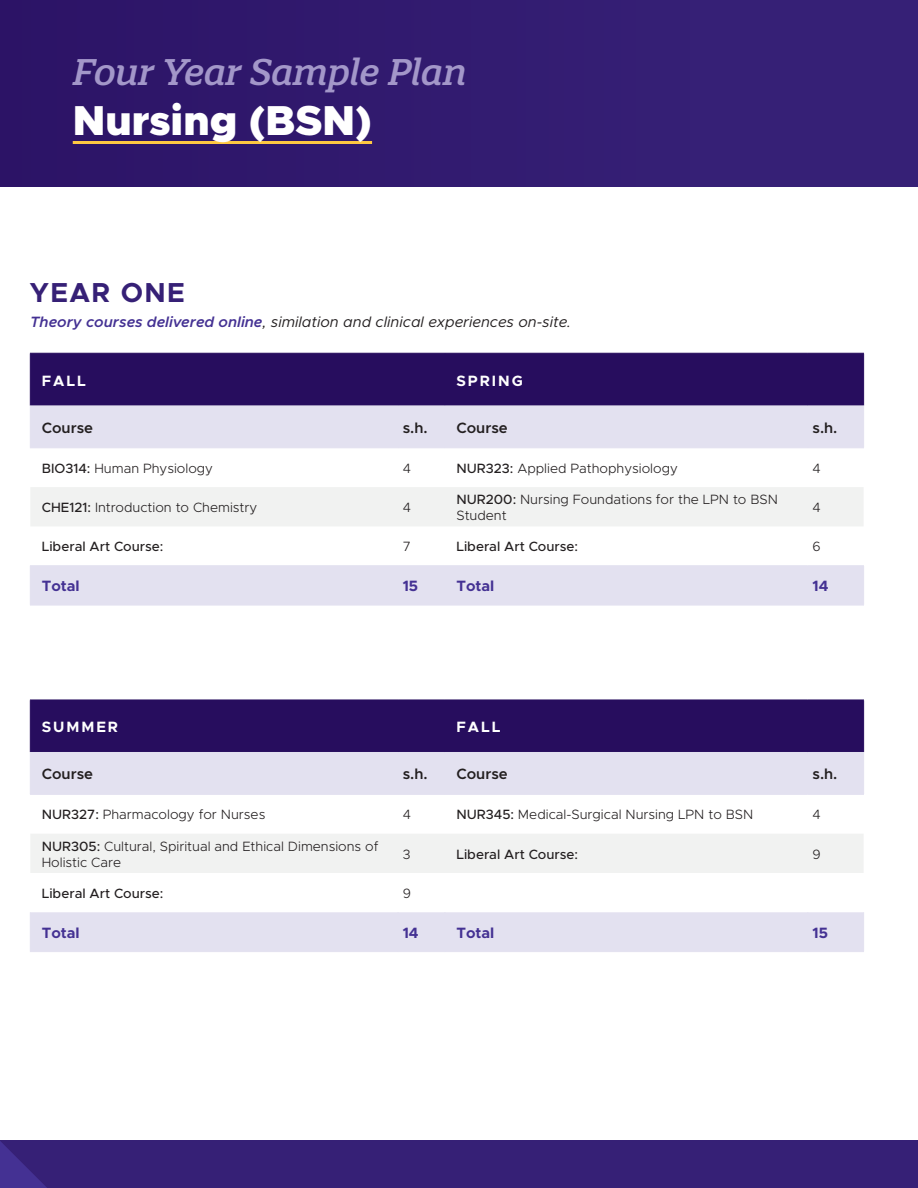
<style>
.page{position:relative;width:918px;height:1188px;background:#fff}
.page>*{position:absolute;margin:0;border:0;box-sizing:border-box;transform-origin:0 0}
.t1{font:900 42px "Metropolis";color:#fff}
.t2{font:italic 500 36px "Quatro Slab";letter-spacing:-.01em;color:#a397c9}
.t3{font:700 27.6px "Metropolis";letter-spacing:.05em;color:#362076}
.t4{font:italic 15px "Metropolis";color:#231f20}
.t5{font:600 15px "Metropolis";color:#231f20}
.t6{font:700 15px "Metropolis";color:#443193}
.t7{font:700 15px "Metropolis";letter-spacing:.13em;color:#fff}
.t8{font:300 13.5px/16.2px "Metropolis";color:#231f20}
.t9{font:500 13.5px "Metropolis";color:#231f20}
.s1{font-weight:600;color:#443193}
.s2{font-weight:500}
</style>
<div class="page">
<div style="left:0;top:0;width:918px;height:187px;background:#362076"></div>
<div style="left:0;top:0;width:696px;height:187px;background:#31196e"></div>
<div style="left:31px;top:354px;width:832px;height:52px;background:#270d5e"></div>
<svg style="left:31px;top:407px;width:832px;height:198px;fill:#e3e1f0"></svg>
<div style="left:31px;top:487px;width:832px;height:39px;background:#f1f2f1"></div>
<hr style="left:30px;top:353px;width:368px;height:1px;background:#270d5e">
<hr style="left:30px;top:354px;width:1px;height:52px;background:#270d5e">
<hr style="left:398px;top:353px;width:47px;height:1px;background:#270d5e">
<hr style="left:445px;top:353px;width:363px;height:1px;background:#270d5e">
<hr style="left:445px;top:354px;width:1px;height:52px;background:#270d5e">
<hr style="left:808px;top:353px;width:56px;height:1px;background:#270d5e">
<hr style="left:863px;top:354px;width:1px;height:52px;background:#270d5e">
<hr style="left:30px;top:565px;width:368px;height:1px;background:#e3e1f0">
<hr style="left:30px;top:566px;width:1px;height:39px;background:#e3e1f0">
<hr style="left:445px;top:565px;width:363px;height:1px;background:#e3e1f0">
<hr style="left:30px;top:605px;width:368px;height:1px;background:#e3e1f0">
<hr style="left:445px;top:605px;width:363px;height:1px;background:#e3e1f0">
<hr style="left:398px;top:565px;width:47px;height:1px;background:#e3e1f0">
<hr style="left:398px;top:566px;width:1px;height:39px;background:#e3e1f0">
<hr style="left:445px;top:566px;width:1px;height:39px;background:#e3e1f0">
<hr style="left:398px;top:605px;width:47px;height:1px;background:#e3e1f0">
<hr style="left:808px;top:565px;width:56px;height:1px;background:#e3e1f0">
<hr style="left:807px;top:566px;width:1px;height:39px;background:#e3e1f0">
<hr style="left:863px;top:566px;width:1px;height:39px;background:#e3e1f0">
<hr style="left:808px;top:605px;width:56px;height:1px;background:#e3e1f0">
<hr style="left:398px;top:406px;width:47px;height:1px;background:#e3e1f0">
<hr style="left:808px;top:406px;width:56px;height:1px;background:#e3e1f0">
<hr style="left:863px;top:406px;width:1px;height:41px;background:#e3e1f0">
<hr style="left:398px;top:447px;width:47px;height:1px;background:#e3e1f0">
<hr style="left:808px;top:447px;width:56px;height:1px;background:#e3e1f0">
<hr style="left:445px;top:406px;width:363px;height:1px;background:#e3e1f0">
<hr style="left:445px;top:406px;width:1px;height:41px;background:#e3e1f0">
<hr style="left:807px;top:406px;width:1px;height:41px;background:#e3e1f0">
<hr style="left:445px;top:447px;width:363px;height:1px;background:#e3e1f0">
<hr style="left:30px;top:406px;width:368px;height:1px;background:#e3e1f0">
<hr style="left:30px;top:406px;width:1px;height:41px;background:#e3e1f0">
<hr style="left:398px;top:406px;width:1px;height:41px;background:#e3e1f0">
<hr style="left:30px;top:447px;width:368px;height:1px;background:#e3e1f0">
<div style="left:31px;top:701px;width:832px;height:51px;background:#270d5e"></div>
<svg style="left:31px;top:753px;width:832px;height:198px;fill:#ebe9f4"></svg>
<div style="left:31px;top:834px;width:832px;height:39px;background:#f1f2f1"></div>
<hr style="left:30px;top:700px;width:368px;height:1px;background:#270d5e">
<hr style="left:30px;top:700px;width:1px;height:52px;background:#270d5e">
<hr style="left:398px;top:700px;width:47px;height:1px;background:#270d5e">
<hr style="left:445px;top:700px;width:363px;height:1px;background:#270d5e">
<hr style="left:445px;top:700px;width:1px;height:52px;background:#270d5e">
<hr style="left:808px;top:700px;width:56px;height:1px;background:#270d5e">
<hr style="left:863px;top:700px;width:1px;height:52px;background:#270d5e">
<hr style="left:30px;top:912px;width:1px;height:39px;background:#e3e1f0">
<hr style="left:30px;top:951px;width:368px;height:1px;background:#e3e1f0">
<hr style="left:445px;top:951px;width:363px;height:1px;background:#e3e1f0">
<hr style="left:398px;top:912px;width:1px;height:39px;background:#e3e1f0">
<hr style="left:445px;top:912px;width:1px;height:39px;background:#e3e1f0">
<hr style="left:398px;top:951px;width:47px;height:1px;background:#e3e1f0">
<hr style="left:807px;top:912px;width:1px;height:39px;background:#e3e1f0">
<hr style="left:863px;top:912px;width:1px;height:39px;background:#e3e1f0">
<hr style="left:808px;top:951px;width:56px;height:1px;background:#e3e1f0">
<hr style="left:398px;top:752px;width:47px;height:1px;background:#e3e1f0">
<hr style="left:808px;top:752px;width:56px;height:1px;background:#e3e1f0">
<hr style="left:863px;top:753px;width:1px;height:41px;background:#e3e1f0">
<hr style="left:398px;top:794px;width:47px;height:1px;background:#e3e1f0">
<hr style="left:808px;top:794px;width:56px;height:1px;background:#e3e1f0">
<hr style="left:445px;top:752px;width:363px;height:1px;background:#e3e1f0">
<hr style="left:445px;top:753px;width:1px;height:41px;background:#e3e1f0">
<hr style="left:807px;top:753px;width:1px;height:41px;background:#e3e1f0">
<hr style="left:445px;top:794px;width:363px;height:1px;background:#e3e1f0">
<hr style="left:30px;top:752px;width:368px;height:1px;background:#e3e1f0">
<hr style="left:30px;top:753px;width:1px;height:41px;background:#e3e1f0">
<hr style="left:398px;top:753px;width:1px;height:41px;background:#e3e1f0">
<hr style="left:30px;top:794px;width:368px;height:1px;background:#e3e1f0">
<div style="left:0;top:1141px;width:918px;height:47px;background:#362076"></div>
<svg style="left:0;top:1141px;width:47px;height:47px"></svg>
<hr style="left:73px;top:141px;width:299px;height:3px;background:#fec842">
<p class="t2" style="left:73px;top:50px;width:395px">Four Year Sample Plan</p>
<p class="t1" style="left:73px;top:94px;width:301px">Nursing (BSN)</p>
<p class="t3" style="left:30px;top:275px;width:156px">YEAR ONE</p>
<p class="t4" style="left:30px;top:313px;width:542px"><span class="s1">Theory courses delivered online</span>, similation and clinical experiences on-site.</p>
<p class="t7" style="left:42px;top:371px;width:46px">FALL</p>
<p class="t7" style="left:456px;top:371px;width:68px">SPRING</p>
<p class="t5" style="left:42px;top:418px;width:53px">Course</p>
<p class="t5" style="left:403px;top:418px;width:26px">s.h.</p>
<p class="t5" style="left:456px;top:418px;width:53px">Course</p>
<p class="t5" style="left:813px;top:418px;width:26px">s.h.</p>
<p class="t8" style="left:42px;top:460px;width:173px"><span class="s2">BIO314:</span> Human Physiology</p>
<p class="t8" style="left:403px;top:460px;width:10px">4</p>
<p class="t8" style="left:456px;top:460px;width:223px"><span class="s2">NUR323:</span> Applied Pathophysiology</p>
<p class="t8" style="left:813px;top:460px;width:10px">4</p>
<p class="t8" style="left:42px;top:499px;width:217px"><span class="s2">CHE121:</span> Introduction to Chemistry</p>
<p class="t8" style="left:403px;top:499px;width:10px">4</p>
<p class="t8" style="left:456px;top:491px;width:323px"><span class="s2">NUR200:</span> Nursing Foundations for the LPN to BSN<br>Student</p>
<p class="t8" style="left:813px;top:499px;width:10px">4</p>
<p class="t9" style="left:42px;top:538px;width:123px">Liberal Art Course:</p>
<p class="t8" style="left:403px;top:539px;width:10px">7</p>
<p class="t9" style="left:456px;top:538px;width:123px">Liberal Art Course:</p>
<p class="t8" style="left:813px;top:539px;width:10px">6</p>
<p class="t6" style="left:42px;top:577px;width:39px">Total</p>
<p class="t6" style="left:403px;top:577px;width:17px">15</p>
<p class="t6" style="left:456px;top:577px;width:39px">Total</p>
<p class="t6" style="left:813px;top:577px;width:17px">14</p>
<p class="t7" style="left:42px;top:718px;width:78px">SUMMER</p>
<p class="t7" style="left:456px;top:718px;width:46px">FALL</p>
<p class="t5" style="left:42px;top:765px;width:53px">Course</p>
<p class="t5" style="left:403px;top:765px;width:26px">s.h.</p>
<p class="t5" style="left:456px;top:765px;width:53px">Course</p>
<p class="t5" style="left:813px;top:765px;width:26px">s.h.</p>
<p class="t8" style="left:42px;top:807px;width:225px"><span class="s2">NUR327:</span> Pharmacology for Nurses</p>
<p class="t8" style="left:403px;top:807px;width:10px">4</p>
<p class="t8" style="left:456px;top:807px;width:298px"><span class="s2">NUR345:</span> Medical-Surgical Nursing LPN to BSN</p>
<p class="t8" style="left:813px;top:807px;width:10px">4</p>
<p class="t8" style="left:42px;top:838px;width:338px"><span class="s2">NUR305:</span> Cultural, Spiritual and Ethical Dimensions of<br>Holistic Care</p>
<p class="t8" style="left:403px;top:846px;width:9px">3</p>
<p class="t9" style="left:456px;top:846px;width:123px">Liberal Art Course:</p>
<p class="t8" style="left:813px;top:846px;width:10px">9</p>
<p class="t9" style="left:42px;top:885px;width:123px">Liberal Art Course:</p>
<p class="t8" style="left:403px;top:885px;width:10px">9</p>
<p class="t6" style="left:42px;top:923px;width:39px">Total</p>
<p class="t6" style="left:403px;top:923px;width:17px">14</p>
<p class="t6" style="left:456px;top:923px;width:39px">Total</p>
<p class="t6" style="left:813px;top:923px;width:17px">15</p>
</div>
